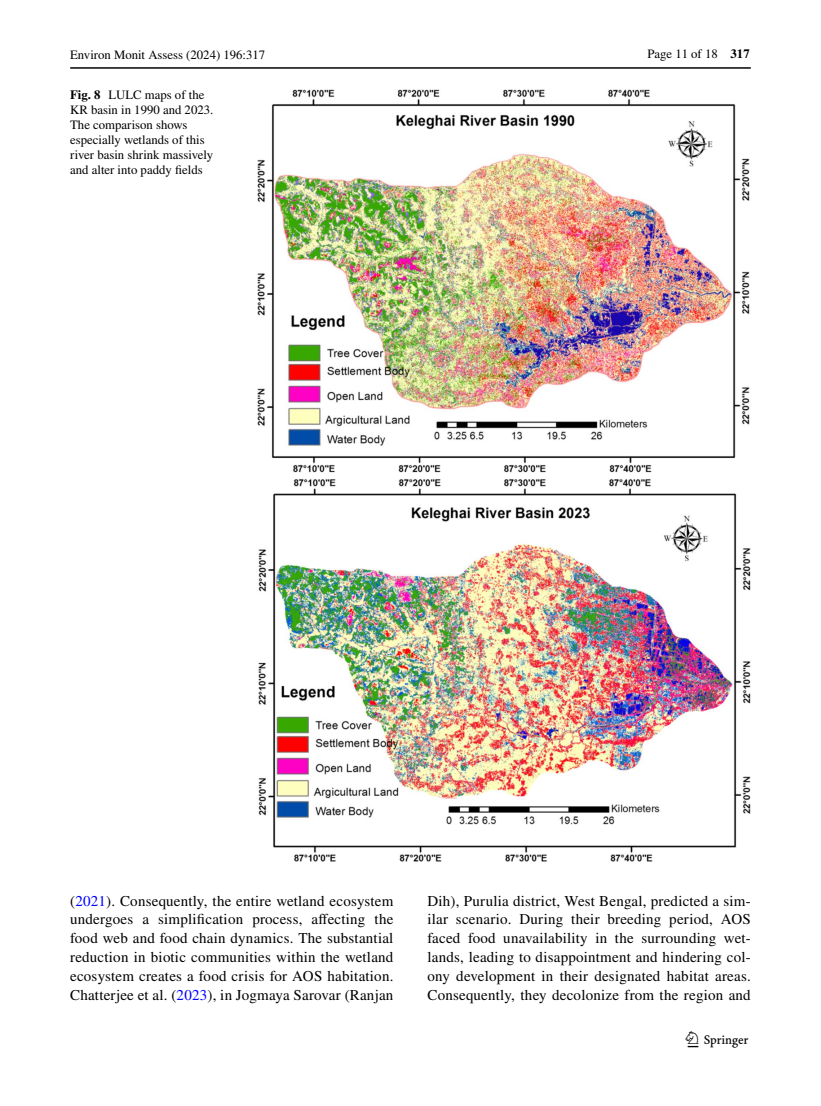
<style>
.page{position:relative;width:821px;height:1106px;background:#fff}
.page>*{position:absolute;margin:0;border:0;box-sizing:border-box;transform-origin:0 0}
.t1{font:22.5px "Springnew Regular 3";color:#000}
.t2{font:15px/18.8px "STIX";letter-spacing:.015em;color:#000;text-align:justify}
.t3{font:12.75px/15px "STIX";color:#000}
.s1{font-weight:700}
.s2{color:#00f}
</style>
<div class="page">
<hr style="left:70px;top:67px;width:680px;height:2px;background:#000">
<img style="left:257px;top:89px;width:493px;height:772px">
<p class="t3" style="left:70px;top:48px;width:197px">Environ Monit Assess (2024) 196:317</p>
<p class="t3" style="left:70px;top:88px;width:145px"><span class="s1">Fig. 8</span> LULC maps of the<br>KR basin in 1990 and 2023.<br>The comparison shows especially wetlands of this river basin shrink massively and alter into paddy fields</p>
<p class="t3" style="left:647px;top:47px;width:104px">Page 11 of 18 <span class="s1">317</span></p>
<p class="t2" style="left:70px;top:892px;width:325px">(<span class="s2">2021</span>). Consequently, the entire wetland ecosystem undergoes a simplification process, affecting the food web and food chain dynamics. The substantial reduction in biotic communities within the wetland ecosystem creates a food crisis for AOS habitation.<br>Chatterjee et al. (<span class="s2">2023</span>), in Jogmaya Sarovar (Ranjan</p>
<p class="t2" style="left:427px;top:892px;width:325px">Dih), Purulia district, West Bengal, predicted a sim&shy;ilar scenario. During their breeding period, AOS faced food unavailability in the surrounding wet&shy;lands, leading to disappointment and hindering col&shy;ony development in their designated habitat areas.<br>Consequently, they decolonize from the region and</p>
<h1 class="t1" style="left:687px;top:1031px;width:62px">1 3</h1>
</div>
